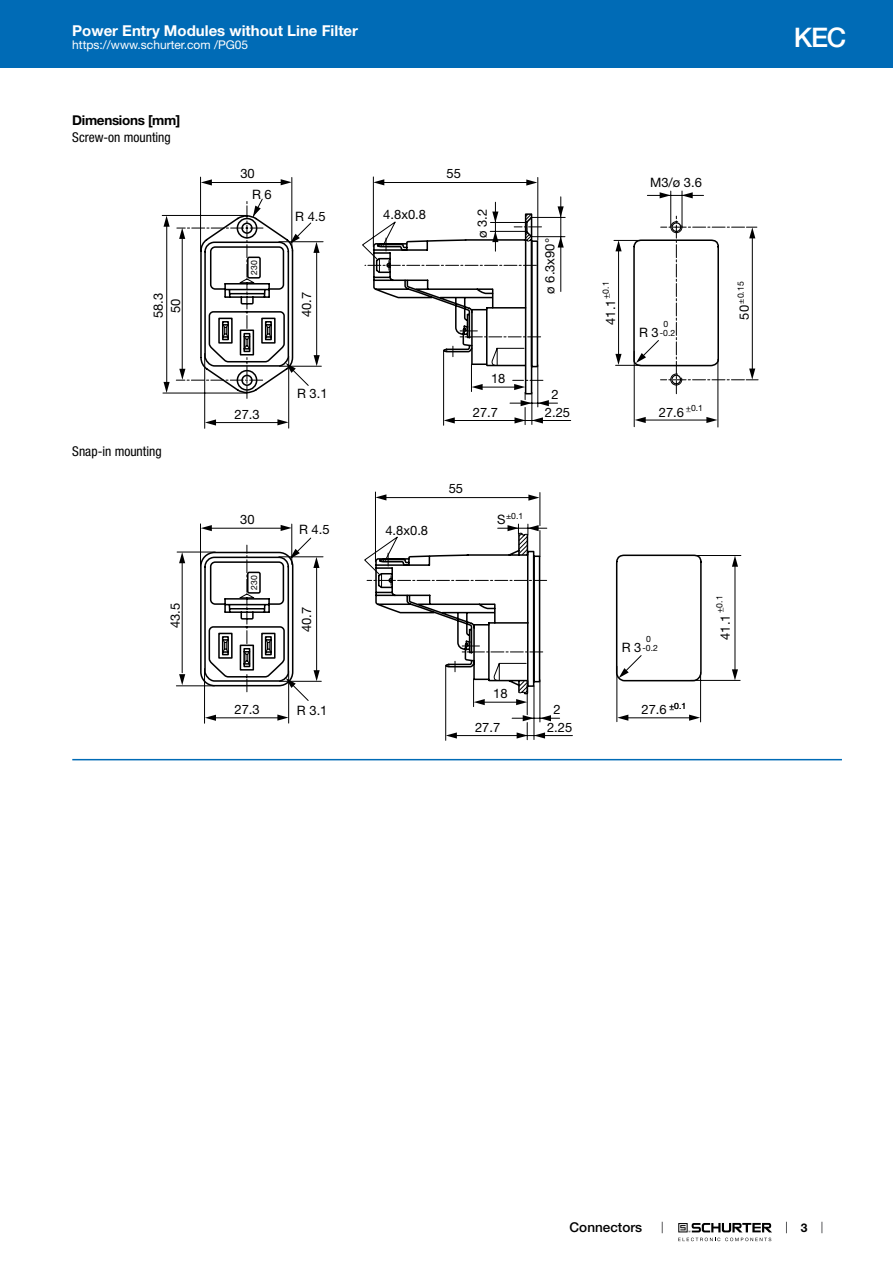
<style>
.page{position:relative;width:893px;height:1263px;background:#fff}
.page>*{position:absolute;margin:0;border:0;box-sizing:border-box;transform-origin:0 0}
.t1{font:500 27px "Helvetica Neue LT";color:#fff}
.t2{font:700 15px "Helvetica Neue LT";color:#fff}
.t3{font:condensed 13.5px "Helvetica Neue LT";color:#000}
.t4{font:700 13.5px "Helvetica Neue LT";letter-spacing:-.025em;color:#000}
.t5{font:500 13.5px "Helvetica Neue LT";color:#000}
.t6{font:12.9px "Helvetica Neue LT";color:#000}
.t7{font:12px "Helvetica Neue LT";color:#fff}
.t8{font:700 12px "Helvetica Neue LT";color:#000}
.t9{font:8.7px/8.7px "Helvetica Neue LT";color:#000;text-align:center}
.s1{font-size:12.9px}
</style>
<div class="page">
<svg style="left:678px;top:1223px;width:94px;height:18px"></svg>
<div style="left:0;top:0;width:893px;height:68px;background:#006bb6"></div>
<hr style="left:166px;top:223px;width:1px;height:162px;background:#000">
<hr style="left:288px;top:356px;width:1px;height:72px;background:#000">
<hr style="left:204px;top:353px;width:1px;height:75px;background:#000">
<hr style="left:200px;top:177px;width:1px;height:74px;background:#000">
<hr style="left:208px;top:182px;width:75px;height:1px;background:#000">
<hr style="left:162px;top:215px;width:85px;height:1px;background:#000">
<hr style="left:163px;top:393px;width:84px;height:1px;background:#000">
<svg style="left:261px;top:176px;width:497px;height:251px"></svg>
<svg style="left:558px;top:236px;width:6px;height:12px"></svg>
<svg style="left:558px;top:206px;width:6px;height:11px"></svg>
<svg style="left:615px;top:240px;width:7px;height:11px"></svg>
<svg style="left:615px;top:354px;width:6px;height:11px"></svg>
<svg style="left:201px;top:179px;width:11px;height:6px"></svg>
<svg style="left:281px;top:179px;width:11px;height:6px"></svg>
<svg style="left:373px;top:179px;width:11px;height:6px"></svg>
<svg style="left:526px;top:179px;width:11px;height:7px"></svg>
<svg style="left:164px;top:216px;width:6px;height:11px"></svg>
<svg style="left:164px;top:382px;width:6px;height:11px"></svg>
<svg style="left:635px;top:417px;width:11px;height:6px"></svg>
<svg style="left:706px;top:417px;width:11px;height:6px"></svg>
<svg style="left:660px;top:216px;width:95px;height:178px"></svg>
<svg style="left:636px;top:353px;width:10px;height:10px"></svg>
<svg style="left:176px;top:200px;width:373px;height:226px"></svg>
<svg style="left:660px;top:192px;width:11px;height:6px"></svg>
<svg style="left:682px;top:192px;width:11px;height:6px"></svg>
<svg style="left:176px;top:491px;width:565px;height:249px"></svg>
<svg style="left:313px;top:557px;width:6px;height:11px"></svg>
<svg style="left:314px;top:670px;width:6px;height:11px"></svg>
<svg style="left:179px;top:552px;width:6px;height:11px"></svg>
<svg style="left:179px;top:674px;width:6px;height:11px"></svg>
<svg style="left:201px;top:525px;width:11px;height:6px"></svg>
<svg style="left:281px;top:525px;width:11px;height:6px"></svg>
<svg style="left:375px;top:494px;width:11px;height:6px"></svg>
<svg style="left:528px;top:494px;width:11px;height:7px"></svg>
<svg style="left:286px;top:678px;width:10px;height:10px"></svg>
<svg style="left:290px;top:549px;width:10px;height:10px"></svg>
<svg style="left:205px;top:715px;width:11px;height:6px"></svg>
<svg style="left:277px;top:714px;width:11px;height:7px"></svg>
<svg style="left:446px;top:732px;width:11px;height:6px"></svg>
<svg style="left:534px;top:732px;width:11px;height:6px"></svg>
<svg style="left:517px;top:732px;width:11px;height:6px"></svg>
<svg style="left:474px;top:699px;width:11px;height:6px"></svg>
<svg style="left:516px;top:699px;width:11px;height:6px"></svg>
<svg style="left:617px;top:715px;width:11px;height:6px"></svg>
<svg style="left:689px;top:715px;width:11px;height:6px"></svg>
<svg style="left:732px;top:556px;width:6px;height:11px"></svg>
<svg style="left:732px;top:669px;width:6px;height:11px"></svg>
<svg style="left:619px;top:668px;width:10px;height:10px"></svg>
<svg style="left:540px;top:715px;width:11px;height:6px"></svg>
<svg style="left:523px;top:715px;width:11px;height:6px"></svg>
<svg style="left:528px;top:525px;width:11px;height:6px"></svg>
<svg style="left:507px;top:525px;width:12px;height:6px"></svg>
<hr style="left:72px;top:759px;width:770px;height:1px;background:#006bb6">
<p class="t2" style="left:72px;top:21px;width:287px">Power Entry Modules without Line Filter</p>
<p class="t7" style="left:72px;top:38px;width:178px">https://www.schurter.com /PG05</p>
<p class="t4" style="left:72px;top:112px;width:110px">Dimensions [mm]</p>
<p class="t3" style="left:72px;top:130px;width:100px">Screw-on mounting</p>
<p class="t6" style="left:150px;top:318px;width:27px;rotate:-90deg">58.3</p>
<p class="t6" style="left:168px;top:313px;width:16px;rotate:-90deg">50</p>
<p class="t3" style="left:72px;top:443px;width:91px">Snap-in mounting</p>
<p class="t6" style="left:168px;top:628px;width:27px;rotate:-90deg">43.5</p>
<p class="t6" style="left:240px;top:166px;width:16px">30</p>
<p class="t6" style="left:447px;top:165px;width:16px">55</p>
<p class="t6" style="left:295px;top:209px;width:32px">R 4.5</p>
<p class="t6" style="left:383px;top:207px;width:44px">4.8x0.8</p>
<p class="t6" style="left:252px;top:186px;width:21px">R 6</p>
<p class="t9" style="left:250px;top:275px;width:16px;rotate:-90deg">230</p>
<p class="t6" style="left:299px;top:317px;width:27px;rotate:-90deg">40.7</p>
<p class="t6" style="left:474px;top:238px;width:31px;rotate:-90deg">ø 3.2</p>
<p class="t6" style="left:297px;top:385px;width:32px">R 3.1</p>
<p class="t6" style="left:491px;top:371px;width:16px">18</p>
<p class="t6" style="left:235px;top:406px;width:27px">27.3</p>
<p class="t6" style="left:473px;top:404px;width:27px">27.7</p>
<p class="t6" style="left:542px;top:294px;width:57px;rotate:-90deg">ø 6.3x90°</p>
<p class="t6" style="left:551px;top:387px;width:9px">2</p>
<p class="t6" style="left:545px;top:404px;width:27px">2.25</p>
<p class="t6" style="left:240px;top:512px;width:16px">30</p>
<p class="t9" style="left:250px;top:590px;width:16px;rotate:-90deg">230</p>
<p class="t6" style="left:299px;top:522px;width:32px">R 4.5</p>
<p class="t6" style="left:385px;top:522px;width:44px">4.8x0.8</p>
<p class="t6" style="left:449px;top:480px;width:16px">55</p>
<p class="t6" style="left:299px;top:632px;width:27px;rotate:-90deg">40.7</p>
<p class="t9" style="left:497px;top:512px;width:28px"><span class="s1">S</span>±0.1</p>
<p class="t6" style="left:650px;top:174px;width:53px">M3/ø 3.6</p>
<p class="t9" style="left:601px;top:299px;width:19px;rotate:-90deg">+_0.1</p>
<p class="t9" style="left:736px;top:304px;width:23px;rotate:-90deg">±0.15</p>
<p class="t6" style="left:603px;top:325px;width:27px;rotate:-90deg">41.1</p>
<p class="t6" style="left:736px;top:320px;width:16px;rotate:-90deg">50</p>
<p class="t6" style="left:639px;top:325px;width:21px">R 3</p>
<p class="t9" style="left:660px;top:319px;width:17px">0 -0.2</p>
<p class="t9" style="left:659px;top:403px;width:46px"><span class="s1">27.6</span> +_0.1</p>
<p class="t6" style="left:622px;top:640px;width:21px">R 3</p>
<p class="t9" style="left:642px;top:634px;width:17px">0 -0.2</p>
<p class="t9" style="left:715px;top:613px;width:19px;rotate:-90deg">+_0.1</p>
<p class="t6" style="left:717px;top:640px;width:27px;rotate:-90deg">41.1</p>
<p class="t6" style="left:493px;top:686px;width:16px">18</p>
<p class="t6" style="left:475px;top:719px;width:27px">27.7</p>
<p class="t9" style="left:669px;top:701px;width:19px">+_0.1</p>
<p class="t6" style="left:234px;top:702px;width:27px">27.3</p>
<p class="t6" style="left:641px;top:702px;width:27px">27.6</p>
<p class="t6" style="left:554px;top:702px;width:9px">2</p>
<p class="t6" style="left:297px;top:702px;width:32px">R 3.1</p>
<p class="t6" style="left:547px;top:719px;width:27px">2.25</p>
<h1 class="t1" style="left:794px;top:21px;width:54px">KEC</h1>
<p class="t5" style="left:570px;top:1219px;width:74px">Connectors</p>
<p class="t8" style="left:801px;top:1220px;width:8px">3</p>
</div>
